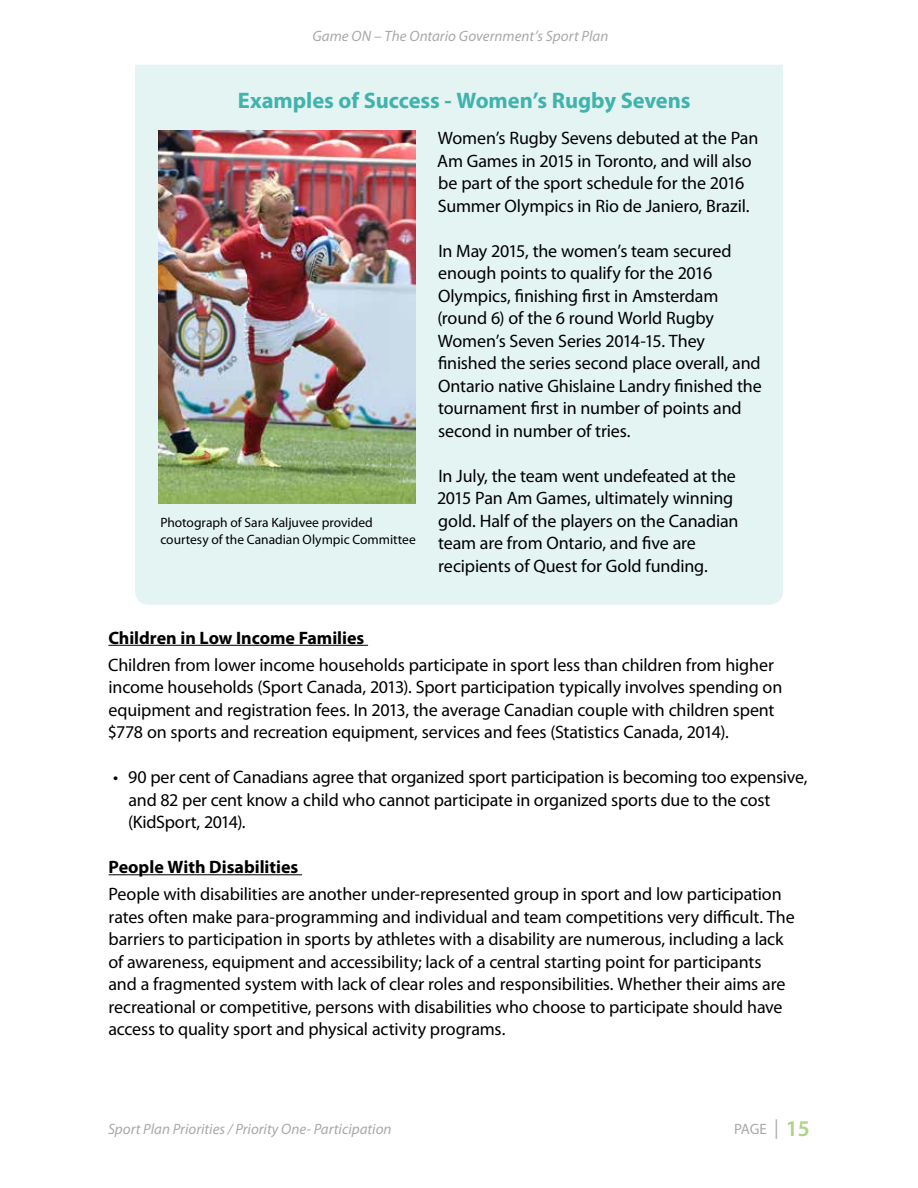
<style>
.page{position:relative;width:918px;height:1188px;background:#fff}
.page>*{position:absolute;margin:0;border:0;box-sizing:border-box;transform-origin:0 0}
.Framed_Type_Header{font:700 22.5px "Myriad Pro";letter-spacing:-.005em;color:#40b3ad}
.Body{font:18px/22.5px "Myriad Pro";letter-spacing:-.01em;color:#000}
.Framed_Type_Body{font:18px/22.5px "Myriad Pro";letter-spacing:-.01em;color:#000}
.Heading_5{font:700 18px "Myriad Pro";color:#000}
.t1{font:italic 15px "Myriad Pro";color:#a7a9ac}
.t2{font:15px "Myriad Pro";color:#a7a9ac}
.t3{font:13.5px/18px "Myriad Pro";color:#000}
.s1{font-stretch:condensed;font-size:19.5px}
.s2{font-weight:600;font-size:22.5px;color:#aad48a}
</style>
<div class="page">
<div style="left:135px;top:65px;width:648px;height:540px;background:#e4f4f3"></div>
<img style="left:159px;top:130px;width:256px;height:374px">
<hr style="left:108px;top:645px;width:260px;height:1px;background:#000">
<hr style="left:109px;top:874px;width:193px;height:1px;background:#000">
<p class="t1" style="left:312px;top:26px;width:298px">Game ON – The Ontario Government’s Sport Plan</p>
<h3 class="Framed_Type_Header" style="left:238px;top:86px;width:454px">Examples of Success - Women’s Rugby Sevens</h3>
<p class="t3" style="left:160px;top:513px;width:257px">Photograph of Sara Kaljuvee provided courtesy of the Canadian Olympic Committee</p>
<p class="Framed_Type_Body" style="left:437px;top:126px;width:323px">Women’s Rugby Sevens debuted at the Pan Am Games in 2015 in Toronto, and will also be part of the sport schedule for the 2016<br>Summer Olympics in Rio de Janiero, Brazil.</p>
<p class="Framed_Type_Body" style="left:438px;top:239px;width:326px">In May 2015, the women’s team secured enough points to qualify for the 2016<br>Olympics, finishing first in Amsterdam (round 6) of the 6 round World Rugby Women’s Seven Series 2014-15. They finished the series second place overall, and Ontario native Ghislaine Landry finished the tournament first in number of points and second in number of tries.</p>
<p class="Framed_Type_Body" style="left:437px;top:464px;width:303px">In July, the team went undefeated at the 2015 Pan Am Games, ultimately winning gold. Half of the players on the Canadian team are from Ontario, and five are recipients of Quest for Gold funding.</p>
<h3 class="Heading_5" style="left:108px;top:626px;width:258px">Children in Low Income Families</h3>
<p class="Body" style="left:108px;top:653px;width:676px">Children from lower income households participate in sport less than children from higher income households (Sport Canada, 2013). Sport participation typically involves spending on equipment and registration fees. In 2013, the average Canadian couple with children spent $778 on sports and recreation equipment, services and fees (Statistics Canada, 2014).</p>
<p class="Body" style="left:128px;top:765px;width:681px;text-indent:-15px">• 90 per cent of Canadians agree that organized sport participation is becoming too expensive, and 82 per cent know a child who cannot participate in organized sports due to the cost (KidSport, 2014).</p>
<h3 class="Heading_5" style="left:109px;top:855px;width:191px">People With Disabilities</h3>
<p class="Body" style="left:108px;top:882px;width:688px">People with disabilities are another under-represented group in sport and low participation rates often make para-programming and individual and team competitions very difficult. The barriers to participation in sports by athletes with a disability are numerous, including a lack of awareness, equipment and accessibility; lack of a central starting point for participants<br>and a fragmented system with lack of clear roles and responsibilities. Whether their aims are recreational or competitive, persons with disabilities who choose to participate should have access to quality sport and physical activity programs.</p>
<p class="t1" style="left:108px;top:1120px;width:285px">Sport Plan Priorities / Priority One- Participation</p>
<p class="t2" style="left:734px;top:1120px;width:77px">PAGE <span class="s1">|</span> <span class="s2">15</span></p>
</div>
